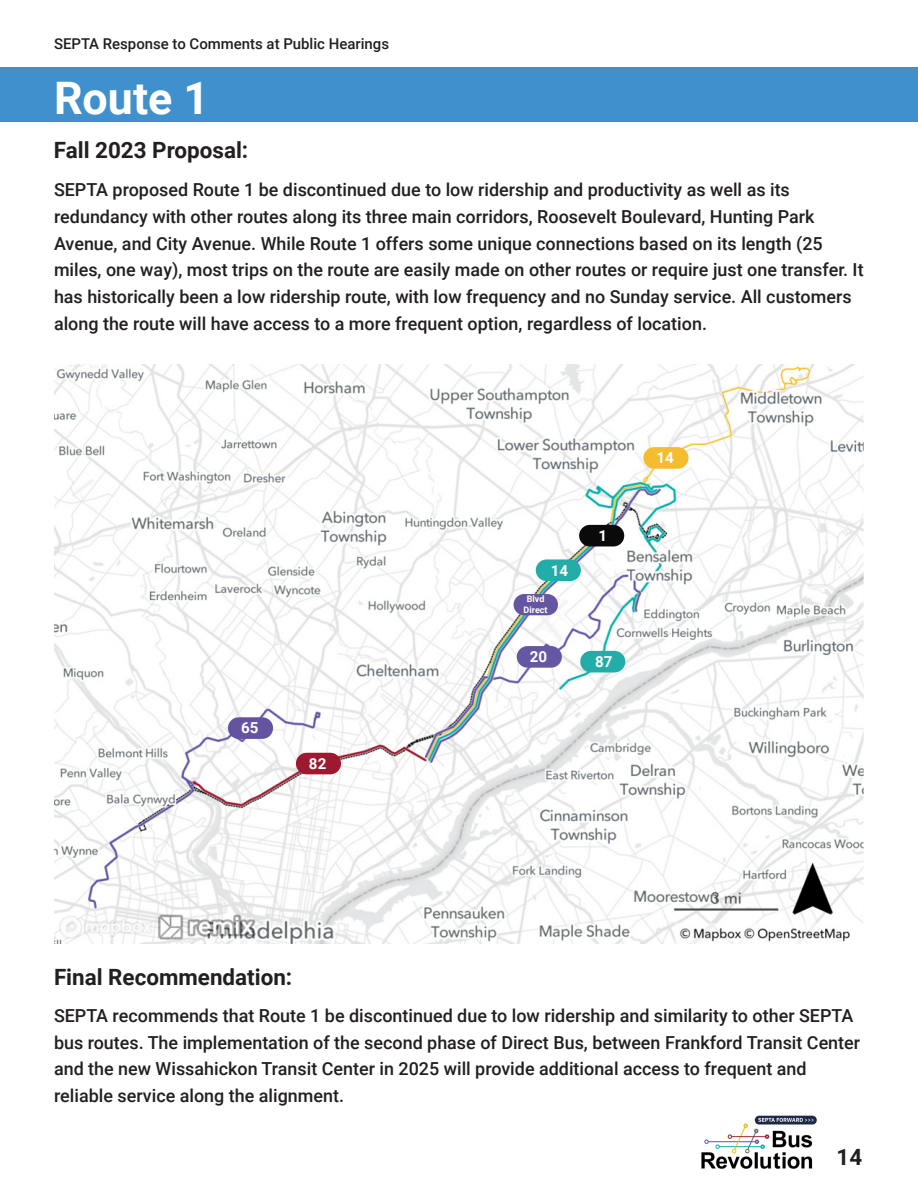
<style>
.page{position:relative;width:918px;height:1188px;background:#fff}
.page>*{position:absolute;margin:0;border:0;box-sizing:border-box;transform-origin:0 0}
.Route___Header{font:700 44.85px "Roboto";color:#fff}
.Sub-Header_1{font:700 22.35px "Roboto";color:#231f20}
.t1{font:500 18px/26.8px "Roboto";color:#231f20}
.Route_Label{font:700 15.15px "Roboto";color:#fff}
.t2{font:500 15px "Roboto";color:#231f20}
.Route_Label-2{font:700 9px "Roboto";color:#fff}
</style>
<div class="page">
<div style="left:0;top:68px;width:918px;height:54px;background:#4090ce"></div>
<img style="left:701px;top:1115px;width:116px;height:54px">
<img style="left:54px;top:365px;width:810px;height:578px">
<div style="left:517px;top:646px;width:45px;height:22px;background:#6657a3;border-radius:11px"></div>
<div style="left:580px;top:651px;width:45px;height:21px;background:#23ada9;border-radius:11px"></div>
<div style="left:643px;top:447px;width:45px;height:22px;background:#f4bc2e;border-radius:11px"></div>
<div style="left:228px;top:717px;width:45px;height:22px;background:#6353a1;border-radius:11px"></div>
<div style="left:579px;top:525px;width:45px;height:21px;background:#0a0a0a;border-radius:11px"></div>
<div style="left:296px;top:753px;width:45px;height:21px;background:#9e182f;border-radius:11px"></div>
<div style="left:514px;top:594px;width:44px;height:21px;background:#6656a2;border-radius:11px"></div>
<div style="left:536px;top:559px;width:45px;height:22px;background:#23ada9;border-radius:11px"></div>
<p class="t2" style="left:54px;top:33px;width:337px">SEPTA Response to Comments at Public Hearings</p>
<p class="Route___Header" style="left:54px;top:67px;width:157px">Route 1</p>
<p class="Sub-Header_1" style="left:54px;top:134px;width:196px">Fall 2023 Proposal:</p>
<p class="t1" style="left:54px;top:175px;width:811px">SEPTA proposed Route 1 be discontinued due to low ridership and productivity as well as its redundancy with other routes along its three main corridors, Roosevelt Boulevard, Hunting Park Avenue, and City Avenue. While Route 1 offers some unique connections based on its length (25 miles, one way), most trips on the route are easily made on other routes or require just one transfer. It has historically been a low ridership route, with low frequency and no Sunday service. All customers along the route will have access to a more frequent option, regardless of location.</p>
<p class="Route_Label" style="left:241px;top:717px;width:19px">65</p>
<p class="Route_Label" style="left:309px;top:753px;width:19px">82</p>
<p class="Sub-Header_1" style="left:54px;top:962px;width:240px">Final Recommendation:</p>
<p class="Route_Label" style="left:551px;top:560px;width:19px">14</p>
<p class="Route_Label-2" style="left:527px;top:593px;width:19px">Blvd</p>
<p class="Route_Label-2" style="left:524px;top:604px;width:26px">Direct</p>
<p class="Route_Label" style="left:598px;top:525px;width:10px">1</p>
<p class="Route_Label" style="left:530px;top:646px;width:19px">20</p>
<p class="Route_Label" style="left:595px;top:651px;width:19px">87</p>
<p class="Route_Label" style="left:656px;top:447px;width:19px">14</p>
<p class="t1" style="left:54px;top:1001px;width:808px">SEPTA recommends that Route 1 be discontinued due to low ridership and similarity to other SEPTA bus routes. The implementation of the second phase of Direct Bus, between Frankford Transit Center and the new Wissahickon Transit Center in 2025 will provide additional access to frequent and reliable service along the alignment.</p>
<p class="Sub-Header_1" style="left:837px;top:1142px;width:27px">14</p>
</div>
